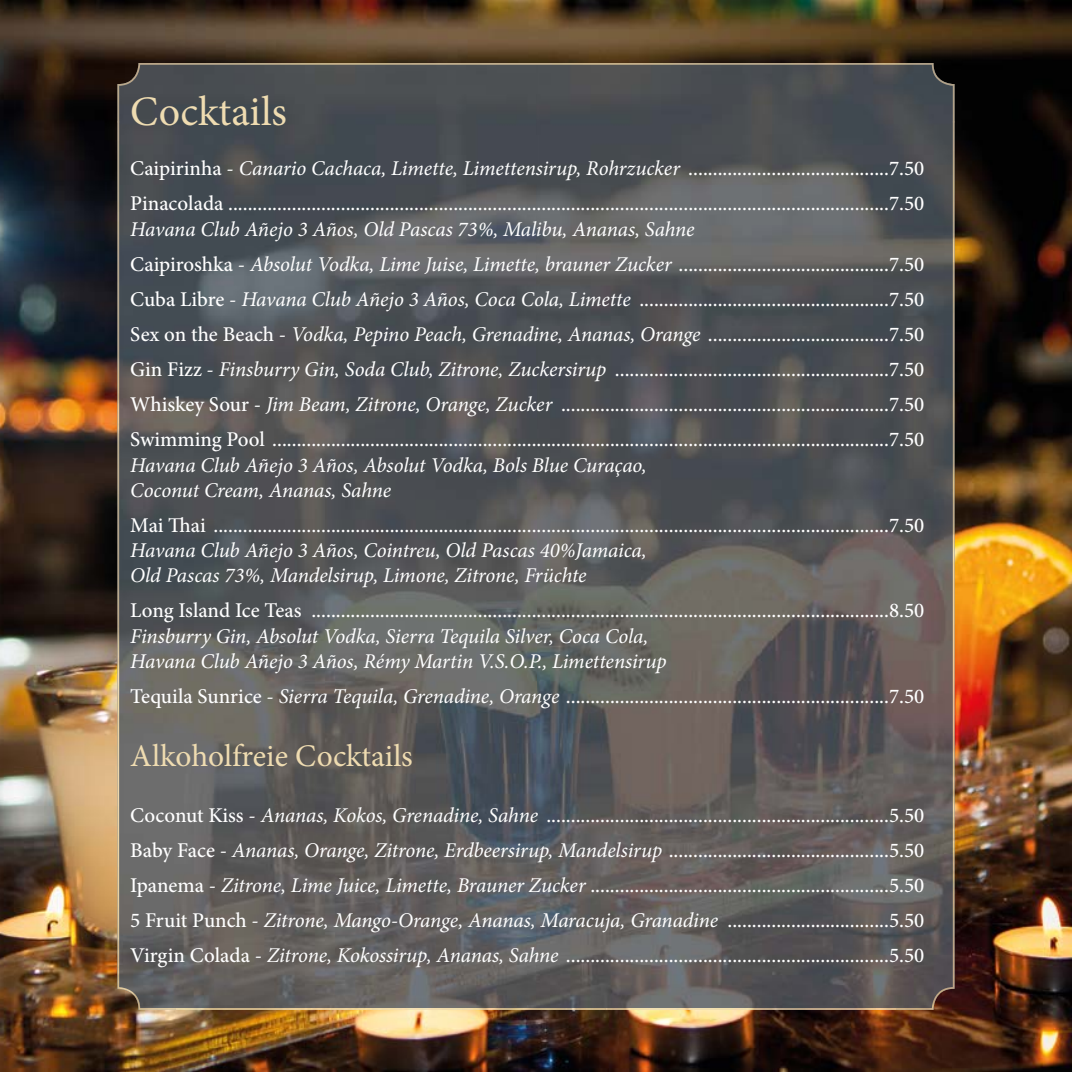
<style>
.page{position:relative;width:1072px;height:1072px;background:#fff}
.page>*{position:absolute;margin:0;border:0;box-sizing:border-box;transform-origin:0 0}
.t1{font:42px "Minion Pro";color:#efdcb1}
.t2{font:31.5px "Minion Pro";color:#efdcb1}
.t3{font:500 21px/35.2px "Minion Pro";color:#fff}
.t4{font:italic 21px/25.2px "Minion Pro";letter-spacing:-.005em;color:#fff}
.s1{font-weight:400;font-style:italic}
</style>
<div class="page">
<img style="left:0;top:0;width:1071px;height:1071px">
<img style="left:177px;top:122px;width:717px;height:886px">
<img style="left:117px;top:63px;width:837px;height:59px">
<img style="left:894px;top:122px;width:60px;height:887px">
<img style="left:117px;top:122px;width:60px;height:887px">
<img style="left:176px;top:1008px;width:719px;height:1px">
<h1 class="t1" style="left:130px;top:83px;width:158px">Cocktails</h1>
<p class="t3" style="left:130px;top:151px;width:795px">Caipirinha - <span class="s1">Canario Cachaca, Limette, Limettensirup, Rohrzucker</span> .........................................7.50<br>Pinacolada .......................................................................................................................................7.50</p>
<p class="t3" style="left:130px;top:211px;width:795px"><span class="s1">Havana Club Añejo 3 Años, Old Pascas 73%, Malibu, Ananas, Sahne<br></span>Caipiroshka - <span class="s1">Absolut Vodka, Lime Juise, Limette, brauner Zucker</span> ...........................................7.50<br>Cuba Libre - <span class="s1">Havana Club Añejo 3 Años, Coca Cola, Limette</span> ...................................................7.50<br>Sex on the Beach - <span class="s1">Vodka, Pepino Peach, Grenadine, Ananas, Orange</span> .....................................7.50<br>Gin Fizz - <span class="s1">Finsburry Gin, Soda Club, Zitrone, Zuckersirup</span> ........................................................7.50<br>Whiskey Sour - <span class="s1">Jim Beam, Zitrone, Orange, Zucker</span> ...................................................................7.50<br>Swimming Pool ..............................................................................................................................7.50</p>
<p class="t4" style="left:130px;top:452px;width:518px">Havana Club Añejo 3 Años, Absolut Vodka, Bols Blue Curaçao,<br>Coconut Cream, Ananas, Sahne</p>
<p class="t3" style="left:130px;top:507px;width:795px">Mai Thai ..........................................................................................................................................7.50</p>
<p class="t4" style="left:130px;top:538px;width:518px">Havana Club Añejo 3 Años, Cointreu, Old Pascas 40%Jamaica,<br>Old Pascas 73%, Mandelsirup, Limone, Zitrone, Früchte</p>
<p class="t3" style="left:130px;top:593px;width:795px">Long Island Ice Teas ......................................................................................................................8.50</p>
<p class="t4" style="left:130px;top:623px;width:538px">Finsburry Gin, Absolut Vodka, Sierra Tequila Silver, Coca Cola,<br>Havana Club Añejo 3 Años, Rémy Martin V.S.O.P., Limettensirup</p>
<p class="t3" style="left:130px;top:678px;width:795px">Tequila Sunrice - <span class="s1">Sierra Tequila, Grenadine, Orange</span> ..................................................................7.50</p>
<h2 class="t2" style="left:130px;top:735px;width:284px">Alkoholfreie Cocktails</h2>
<p class="t3" style="left:130px;top:797px;width:795px;text-align:justify">Coconut Kiss - <span class="s1">Ananas, Kokos, Grenadine, Sahne</span> ......................................................................5.50<br>Baby Face - <span class="s1">Ananas, Orange, Zitrone, Erdbeersirup, Mandelsirup</span> .............................................5.50<br>Ipanema - <span class="s1">Zitrone, Lime Juice, Limette, Brauner Zucker</span> .............................................................5.50<br>5 Fruit Punch - <span class="s1">Zitrone, Mango-Orange, Ananas, Maracuja, Granadine</span> .................................5.50<br>Virgin Colada - <span class="s1">Zitrone, Kokossirup, Ananas, Sahne</span> ..................................................................5.50</p>
</div>
